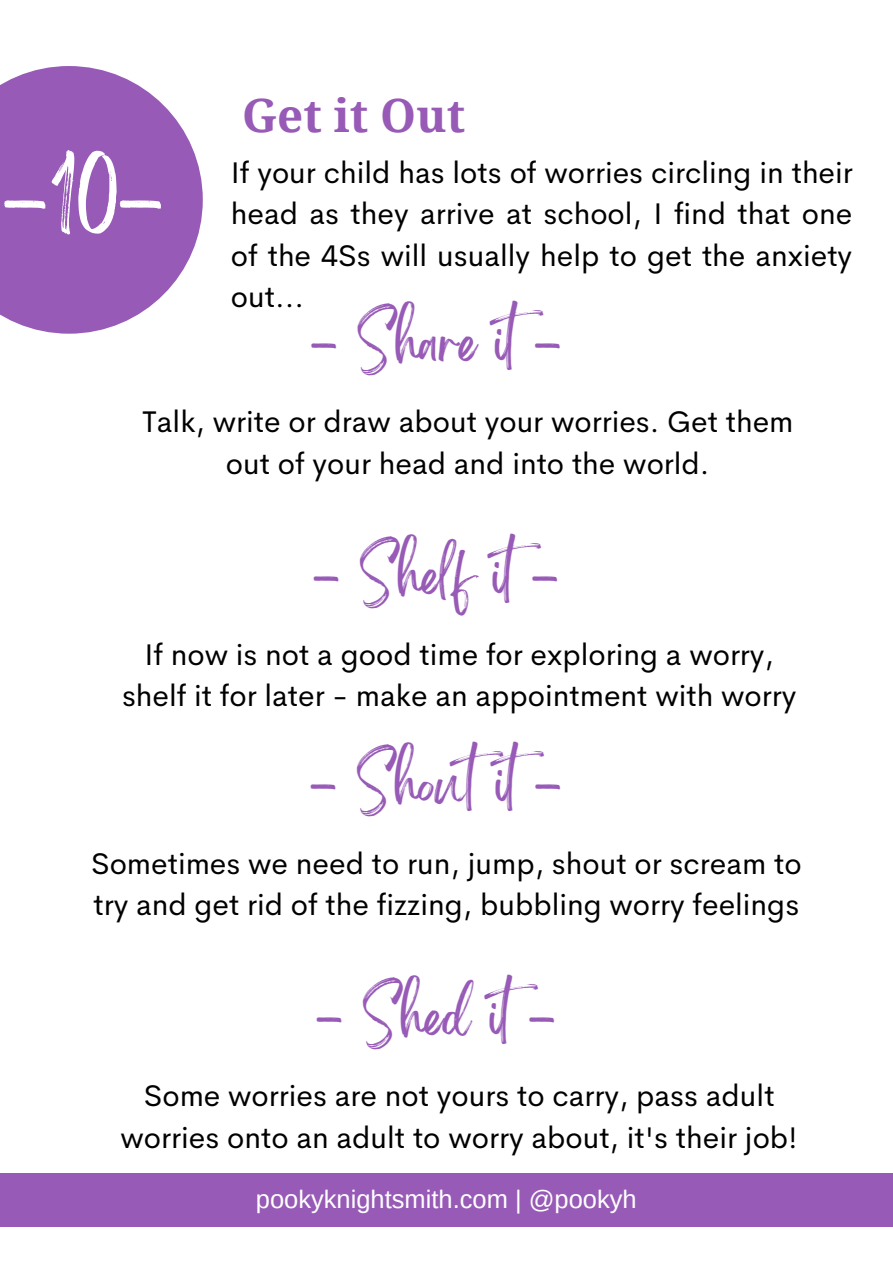
<style>
.page{position:relative;width:893px;height:1264px;background:#fff}
.page>*{position:absolute;margin:0;border:0;box-sizing:border-box;transform-origin:0 0}
.t1{font:76.5px "Brightwall";color:#fff}
.t2{font:45.75px "Brightwall";color:#975ab6}
.t3{font:700 45.75px "Droid Serif";color:#975ab6}
.t4{font:30px/41.5px "Cerebri Sans";color:#000;text-align:center}
.t5{font:25.5px "Arimo";color:#fff}
</style>
<div class="page">
<div style="left:0;top:1173px;width:892px;height:54px;background:#975ab6"></div>
<svg style="left:0;top:66px;width:203px;height:268px;fill:#975ab6"></svg>
<h2 class="t3" style="left:242px;top:89px;width:224px">Get it Out</h2>
<h1 class="t1" style="left:5px;top:172px;width:163px">-10-</h1>
<p class="t4" style="left:231px;top:151px;width:623px;text-align:justify">If your child has lots of worries circling in their head as they arrive at school, I find that one of the 4Ss will usually help to get the anxiety out...</p>
<h2 class="t2" style="left:312px;top:326px;width:252px">- Share it-</h2>
<p class="t4" style="left:142px;top:401px;width:653px">Talk, write or draw about your worries. Get them out of your head and into the world.</p>
<h2 class="t2" style="left:314px;top:559px;width:247px">- Shelf it-</h2>
<p class="t4" style="left:122px;top:633px;width:675px">If now is not a good time for exploring a worry, shelf it for later - make an appointment with worry</p>
<h2 class="t2" style="left:311px;top:767px;width:253px">- Shoutit-</h2>
<p class="t4" style="left:91px;top:842px;width:712px;text-align:left">Sometimes we need to run, jump, shout or scream to try and get rid of the fizzing, bubbling worry feelings</p>
<h2 class="t2" style="left:317px;top:1000px;width:241px">- Shed it-</h2>
<p class="t4" style="left:121px;top:1074px;width:678px">Some worries are not yours to carry, pass adult worries onto an adult to worry about, it's their job!</p>
<p class="t5" style="left:256px;top:1185px;width:382px">pookyknightsmith.com | @pookyh</p>
</div>
